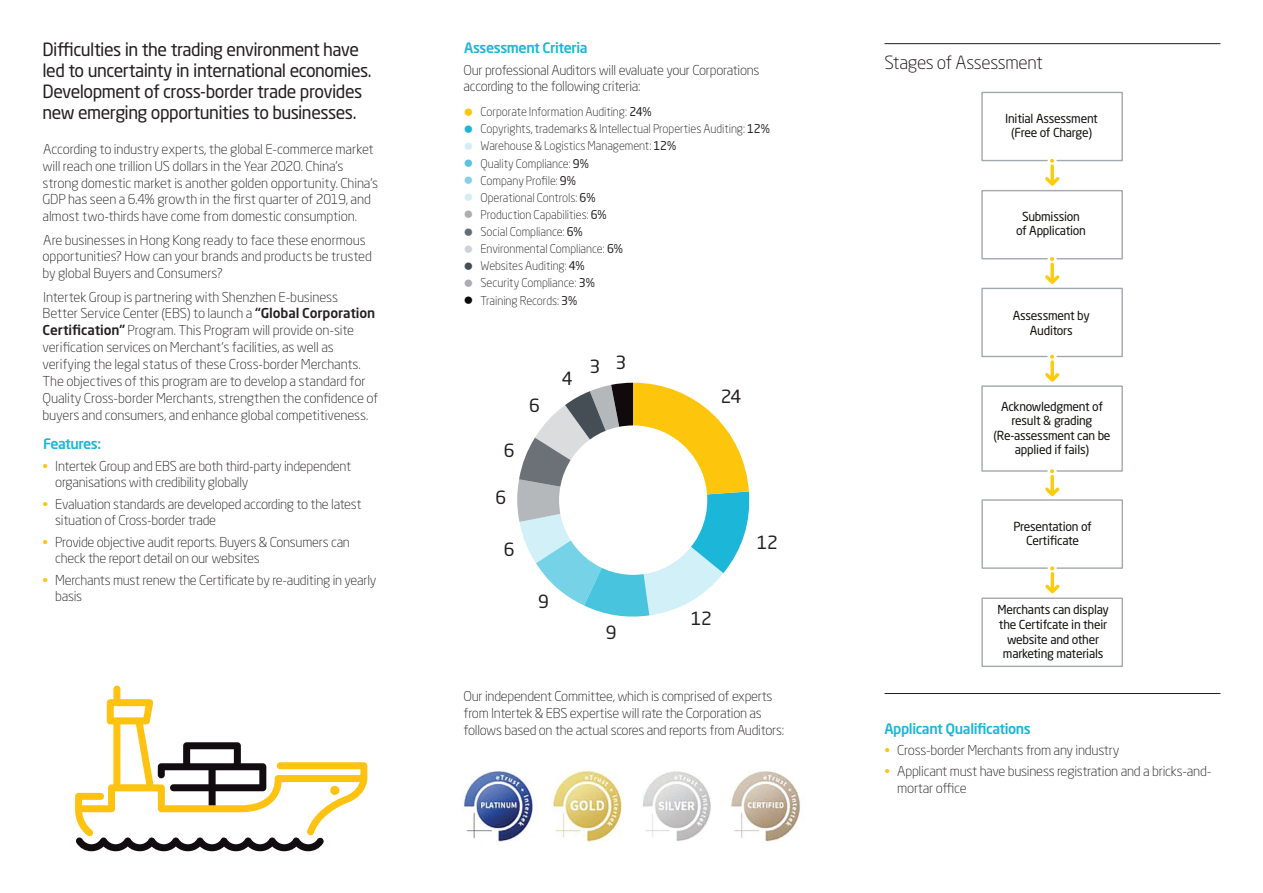
<style>
.page{position:relative;width:1263px;height:893px;background:#fff}
.page>*{position:absolute;margin:0;border:0;box-sizing:border-box;transform-origin:0 0}
.t1{font:18px/21px "Neo Sans Std";letter-spacing:-.03em;color:#231f20}
.t2{font:300 18px "Neo Sans Std";letter-spacing:-.02em;color:#110a0c}
.t3{font:500 14.25px "Neo Sans Std";letter-spacing:-.03em;color:#1cb6d8}
.t4{font:300 13.5px/16.8px "Neo Sans Std";letter-spacing:-.02em;color:#231f20}
.t5{font:12.3px/14.5px "Neo Sans Std";letter-spacing:-.02em;color:#11100d;text-align:center}
.t6{font:300 12px "Neo Sans Std";letter-spacing:-.005em;color:#231f20;scale:.96 1}
.s1{font-weight:500}
.s2{color:#fec50d}
.s3{font-size:24px;color:#fec50d}
.s4{font-weight:400}
.s5{font-size:24px;color:#1cb6d8}
.s6{font-size:24px;color:#d7edf5}
.s7{font-size:24px;color:#5dc1df}
.s8{font-size:24px;color:#8bcfe6}
.s9{font-size:24px;color:#a8aeb3}
.s10{font-size:24px;color:#656e74}
.s11{font-size:24px;color:#cfd3d7}
.s12{font-size:24px;color:#464e55}
.s13{font-size:24px;color:#110a0c}
</style>
<div class="page">
<hr style="left:884px;top:43px;width:336px;height:1px;background:#231f20">
<hr style="left:884px;top:693px;width:336px;height:1px;background:#231f20">
<svg style="left:75px;top:685px;width:292px;height:166px"></svg>
<svg style="left:981px;top:91px;width:142px;height:72px"></svg>
<svg style="left:1050px;top:166px;width:4px;height:8px"></svg>
<svg style="left:981px;top:174px;width:142px;height:87px"></svg>
<svg style="left:1050px;top:264px;width:4px;height:8px"></svg>
<svg style="left:981px;top:272px;width:142px;height:87px"></svg>
<svg style="left:1050px;top:362px;width:4px;height:8px"></svg>
<hr style="left:1051px;top:574px;width:3px;height:16px;background:#fdcb0a">
<svg style="left:1045px;top:581px;width:15px;height:13px"></svg>
<svg style="left:981px;top:370px;width:142px;height:103px"></svg>
<svg style="left:1050px;top:476px;width:4px;height:8px"></svg>
<svg style="left:981px;top:484px;width:142px;height:86px"></svg>
<div style="left:981px;top:598px;width:142px;height:69px;border:1px solid #a2a8ac"></div>
<svg style="left:517px;top:383px;width:233px;height:234px"></svg>
<div style="left:559px;top:425px;width:148px;height:150px;background:#fff;border-radius:50%"></div>
<img style="left:731px;top:771px;width:69px;height:71px">
<img style="left:643px;top:771px;width:68px;height:70px">
<img style="left:553px;top:770px;width:69px;height:72px">
<img style="left:464px;top:771px;width:69px;height:71px">
<h1 class="t1" style="left:43px;top:39px;width:331px">Difficulties in the trading environment have led to uncertainty in international economies.<br>Development of cross-border trade provides new emerging opportunities to businesses.</h1>
<p class="t4" style="left:43px;top:140px;width:337px">According to industry experts, the global E-commerce market will reach one trillion US dollars in the Year 2020. China’s strong domestic market is another golden opportunity. China’s GDP has seen a 6.4% growth in the first quarter of 2019, and almost two-thirds have come from domestic consumption.</p>
<p class="t4" style="left:43px;top:231px;width:331px">Are businesses in Hong Kong ready to face these enormous opportunities? How can your brands and products be trusted by global Buyers and Consumers?</p>
<p class="t4" style="left:43px;top:288px;width:337px">Intertek Group is partnering with Shenzhen E-business<br>Better Service Center (EBS) to launch a <span class="s1">“Global Corporation Certification”</span> Program. This Program will provide on-site verification services on Merchant’s facilities, as well as verifying the legal status of these Cross-border Merchants.<br>The objectives of this program are to develop a standard for Quality Cross-border Merchants, strengthen the confidence of buyers and consumers, and enhance global competitiveness.</p>
<p class="t3" style="left:43px;top:435px;width:59px">Features:</p>
<p class="t4" style="left:55px;top:457px;width:297px;text-indent:-13px"><span class="s2">•</span> Intertek Group and EBS are both third-party independent organisations with credibility globally</p>
<p class="t4" style="left:55px;top:495px;width:308px;text-indent:-13px"><span class="s2">•</span> Evaluation standards are developed according to the latest situation of Cross-border trade</p>
<p class="t4" style="left:55px;top:533px;width:296px;text-indent:-13px"><span class="s2">•</span> Provide objective audit reports. Buyers &amp; Consumers can check the report detail on our websites</p>
<p class="t4" style="left:55px;top:571px;width:323px;text-indent:-13px"><span class="s2">•</span> Merchants must renew the Certificate by re-auditing in yearly basis</p>
<p class="t3" style="left:464px;top:39px;width:125px">Assessment Criteria</p>
<p class="t4" style="left:463px;top:61px;width:298px">Our professional Auditors will evaluate your Corporations according to the following criteria:</p>
<p class="t6" style="left:463px;top:105px;width:197px"><span class="s3">•</span> Corporate Information Auditing: <span class="s4">24%</span></p>
<p class="t6" style="left:463px;top:122px;width:321px"><span class="s5">•</span> Copyrights, trademarks &amp; Intellectual Properties Auditing: <span class="s4">12%</span></p>
<p class="t6" style="left:463px;top:139px;width:223px"><span class="s6">•</span> Warehouse &amp; Logistics Management: <span class="s4">12%</span></p>
<p class="t6" style="left:463px;top:156px;width:132px"><span class="s7">•</span> Quality Compliance: <span class="s4">9%</span></p>
<p class="t6" style="left:463px;top:173px;width:119px"><span class="s8">•</span> Company Profile: <span class="s4">9%</span></p>
<p class="t6" style="left:463px;top:190px;width:139px"><span class="s6">•</span> Operational Controls: <span class="s4">6%</span></p>
<p class="t6" style="left:463px;top:207px;width:151px"><span class="s9">•</span> Production Capabilities: <span class="s4">6%</span></p>
<p class="t6" style="left:463px;top:225px;width:126px"><span class="s10">•</span> Social Compliance: <span class="s4">6%</span></p>
<p class="t6" style="left:463px;top:242px;width:168px"><span class="s11">•</span> Environmental Compliance: <span class="s4">6%</span></p>
<p class="t6" style="left:463px;top:259px;width:128px"><span class="s12">•</span> Websites Auditing: <span class="s4">4%</span></p>
<p class="t6" style="left:463px;top:276px;width:138px"><span class="s9">•</span> Security Compliance: <span class="s4">3%</span></p>
<p class="t6" style="left:463px;top:293px;width:120px"><span class="s13">•</span> Training Records: <span class="s4">3%</span></p>
<h1 class="t1" style="left:504px;top:440px;width:12px">6</h1>
<h1 class="t1" style="left:496px;top:486px;width:12px">6</h1>
<h1 class="t1" style="left:504px;top:539px;width:12px">6</h1>
<h1 class="t1" style="left:529px;top:395px;width:12px">6</h1>
<h1 class="t1" style="left:562px;top:368px;width:12px">4</h1>
<h1 class="t1" style="left:538px;top:590px;width:12px">9</h1>
<h1 class="t1" style="left:590px;top:354px;width:38px">3 3</h1>
<h1 class="t1" style="left:606px;top:622px;width:12px">9</h1>
<h1 class="t1" style="left:721px;top:385px;width:22px">24</h1>
<h1 class="t1" style="left:691px;top:607px;width:23px">12</h1>
<h1 class="t1" style="left:757px;top:531px;width:23px">12</h1>
<p class="t4" style="left:463px;top:688px;width:322px">Our independent Committee, which is comprised of experts from Intertek &amp; EBS expertise will rate the Corporation as follows based on the actual scores and reports from Auditors:</p>
<h1 class="t2" style="left:884px;top:52px;width:160px">Stages of Assessment</h1>
<p class="t5" style="left:1005px;top:111px;width:94px">Initial Assessment (Free of Charge)</p>
<p class="t5" style="left:1016px;top:209px;width:71px">Submission of Application</p>
<p class="t5" style="left:1013px;top:308px;width:79px">Assessment by<br>Auditors</p>
<p class="t5" style="left:993px;top:399px;width:119px">Acknowledgment of result &amp; grading (Re-assessment can be applied if fails)</p>
<p class="t5" style="left:1013px;top:519px;width:80px">Presentation of<br>Certificate</p>
<p class="t5" style="left:997px;top:602px;width:113px">Merchants can display the Certifcate in their website and other marketing materials</p>
<p class="t3" style="left:884px;top:719px;width:148px">Applicant Qualifications</p>
<p class="t4" style="left:884px;top:741px;width:236px"><span class="s2">•</span> Cross-border Merchants from any industry</p>
<p class="t4" style="left:897px;top:763px;width:316px;text-indent:-13px"><span class="s2">•</span> Applicant must have business registration and a bricks-and&shy;mortar office</p>
</div>
